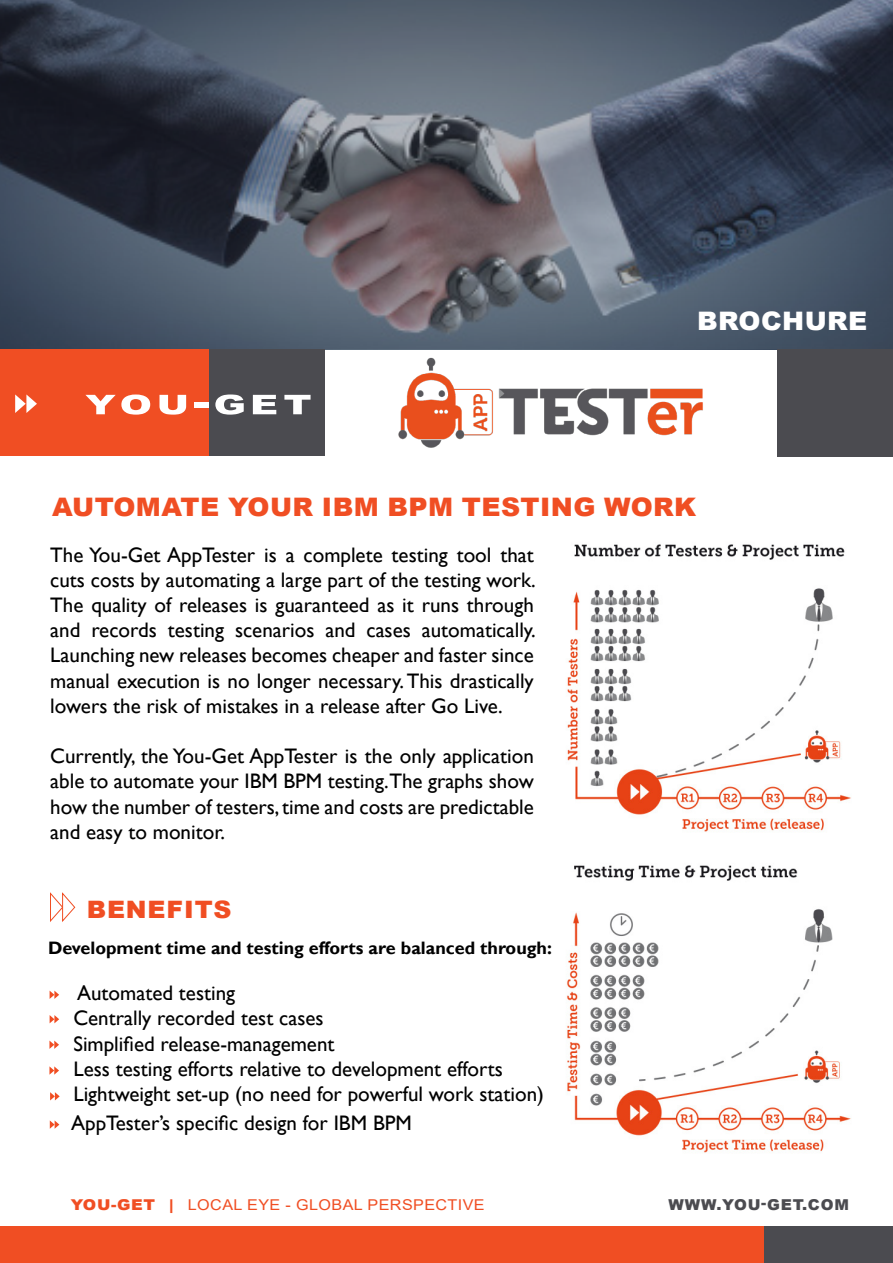
<style>
.page{position:relative;width:893px;height:1263px;background:#fff}
.page>*{position:absolute;margin:0;border:0;box-sizing:border-box;transform-origin:0 0}
.t1{font:900 25.5px "Arial";letter-spacing:.015em;color:#f04e23;scale:1.04 1}
.t2{font:900 25.5px "Arial";letter-spacing:.015em;color:#fff;scale:1.04 1}
.t3{font:900 24px "Arial";letter-spacing:.035em;color:#f04e23;scale:1.04 1}
.t4{font:21px/25.2px "Gill Sans";color:#000;text-align:justify}
.t5{font:700 18px "Gill Sans";color:#000}
.t6{font:900 15px "Arial";letter-spacing:.055em;color:#4b4b50}
.t7{font:14.85px "Arial";letter-spacing:.025em;color:#f04e23;scale:1.08 1}
.s1{font-weight:900}
</style>
<div class="page">
<div style="left:0;top:1226px;width:776px;height:37px;background:#f04e23"></div>
<div style="left:765px;top:1226px;width:128px;height:37px;background:#4b4b50"></div>
<svg style="left:50px;top:893px;width:25px;height:29px"></svg>
<svg style="left:50px;top:990px;width:9px;height:9px"></svg>
<svg style="left:50px;top:1015px;width:9px;height:8px"></svg>
<svg style="left:49px;top:1040px;width:10px;height:9px"></svg>
<img style="left:567px;top:544px;width:284px;height:288px">
<img style="left:567px;top:865px;width:284px;height:288px">
<img style="left:0;top:0;width:893px;height:349px">
<svg style="left:50px;top:1092px;width:10px;height:8px"></svg>
<div style="left:777px;top:349px;width:115px;height:107px;background:#4b4b50"></div>
<div style="left:0;top:350px;width:209px;height:106px;background:#f04e23"></div>
<div style="left:209px;top:350px;width:116px;height:106px;background:#4b4b50"></div>
<svg style="left:15px;top:394px;width:22px;height:19px"></svg>
<svg style="left:85px;top:394px;width:65px;height:21px"></svg>
<svg style="left:159px;top:395px;width:27px;height:20px"></svg>
<div style="left:194px;top:402px;width:15px;height:6px;background:#fff"></div>
<svg style="left:215px;top:394px;width:29px;height:21px"></svg>
<svg style="left:253px;top:395px;width:23px;height:19px"></svg>
<svg style="left:284px;top:395px;width:27px;height:19px"></svg>
<img style="left:333px;top:349px;width:434px;height:99px">
<svg style="left:49px;top:1066px;width:10px;height:9px"></svg>
<svg style="left:50px;top:1120px;width:9px;height:9px"></svg>
<p class="t2" style="left:697px;top:302px;width:165px">BROCHURE</p>
<p class="t1" style="left:52px;top:489px;width:621px">AUTOMATE YOUR IBM BPM TESTING WORK</p>
<p class="t4" style="left:50px;top:542px;width:487px">The You-Get AppTester is a complete testing tool that cuts costs by automating a large part of the testing work.<br>The quality of releases is guaranteed as it runs through and records testing scenarios and cases automatically.<br>Launching new releases becomes cheaper and faster since manual execution is no longer necessary. This drastically lowers the risk of mistakes in a release after Go Live.</p>
<p class="t4" style="left:50px;top:744px;width:485px">Currently, the You-Get AppTester is the only application able to automate your IBM BPM testing.The graphs show how the number of testers, time and costs are predictable and easy to monitor.</p>
<p class="t3" style="left:87px;top:892px;width:141px">BENEFITS</p>
<p class="t5" style="left:48px;top:937px;width:505px">Development time and testing efforts are balanced through:</p>
<p class="t4" style="left:73px;top:981px;width:472px;text-align:left">Automated testing<br>Centrally recorded test cases<br>Simplified release-management<br>Less testing efforts relative to development efforts Lightweight set-up (no need for powerful work station)</p>
<p class="t4" style="left:71px;top:1110px;width:342px">AppTester’s specific design for IBM BPM</p>
<p class="t7" style="left:71px;top:1194px;width:385px"><span class="s1">YOU-GET |</span> LOCAL EYE - GLOBAL PERSPECTIVE</p>
<p class="t6" style="left:669px;top:1193px;width:182px">WWW.YOU-GET.COM</p>
</div>
